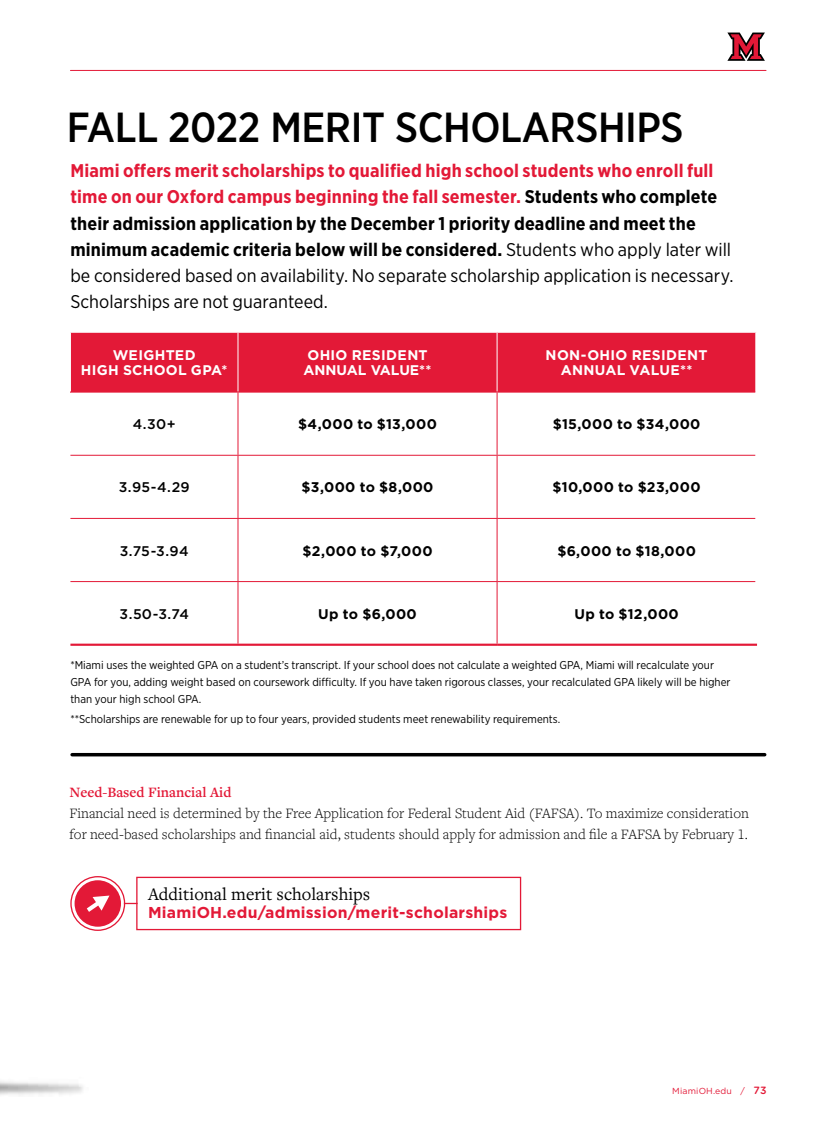
<style>
.page{position:relative;width:819px;height:1134px;background:#fff}
.page>*{position:absolute;margin:0;border:0;box-sizing:border-box;transform-origin:0 0}
.t1{font:500 42px "Gotham Narrow";letter-spacing:-.01em;color:#000}
.t2{font:18.38px/26.2px "Gotham Narrow";letter-spacing:.005em;color:#000}
.t3{font:18.38px "Freight Text Pro";color:#000}
.t4{font:700 15.75px "Gotham";letter-spacing:.015em;color:#e31937}
.t5{font:300 14.88px/21px "Freight Text Pro";color:#000}
.t6{font:600 14.88px "Freight Text Pro";color:#e31937}
.t7{font:700 14px "Gotham";letter-spacing:.025em;color:#000}
.t8{font:700 14px/15.8px "Gotham";letter-spacing:.02em;color:#fff;text-align:center}
.t9{font:500 14px "Gotham";letter-spacing:.02em;color:#000}
.t10{font:11.38px/16.6px "Gotham Narrow";color:#000}
.t11{font:8.75px "Gotham";letter-spacing:.02em;color:#e31937}
.s1{font-weight:700;color:#e31937}
.s2{font-weight:700}
.s3{font-family:"Gotham Rounded";font-weight:500;font-size:10.5px}
</style>
<div class="page">
<hr style="left:70px;top:70px;width:696px;height:1px;background:#e31937">
<hr style="left:72px;top:753px;width:693px;height:3px;background:#000">
<div style="left:131px;top:333px;width:624px;height:59px;background:#e31937"></div>
<svg style="left:131px;top:393px;width:624px;height:251px"></svg>
<hr style="left:238px;top:333px;width:1px;height:59px;background:#fff">
<hr style="left:497px;top:333px;width:1px;height:59px;background:#fff">
<hr style="left:70px;top:392px;width:168px;height:1px;background:#e31937">
<hr style="left:238px;top:392px;width:259px;height:1px;background:#e31937">
<hr style="left:238px;top:393px;width:1px;height:62px;background:#e31937">
<hr style="left:497px;top:392px;width:258px;height:1px;background:#e31937">
<hr style="left:497px;top:393px;width:1px;height:62px;background:#e31937">
<hr style="left:70px;top:455px;width:168px;height:1px;background:#e31937">
<hr style="left:238px;top:455px;width:259px;height:1px;background:#e31937">
<hr style="left:238px;top:456px;width:1px;height:62px;background:#e31937">
<hr style="left:497px;top:455px;width:258px;height:1px;background:#e31937">
<hr style="left:497px;top:456px;width:1px;height:62px;background:#e31937">
<hr style="left:70px;top:518px;width:168px;height:1px;background:#e31937">
<hr style="left:238px;top:518px;width:259px;height:1px;background:#e31937">
<hr style="left:238px;top:519px;width:1px;height:62px;background:#e31937">
<hr style="left:497px;top:518px;width:258px;height:1px;background:#e31937">
<hr style="left:497px;top:519px;width:1px;height:62px;background:#e31937">
<hr style="left:70px;top:581px;width:168px;height:1px;background:#e31937">
<hr style="left:238px;top:581px;width:259px;height:1px;background:#e31937">
<hr style="left:238px;top:582px;width:1px;height:62px;background:#e31937">
<hr style="left:497px;top:581px;width:258px;height:1px;background:#e31937">
<hr style="left:497px;top:582px;width:1px;height:62px;background:#e31937">
<hr style="left:70px;top:644px;width:168px;height:2px;background:#e31937">
<hr style="left:238px;top:644px;width:259px;height:2px;background:#e31937">
<hr style="left:497px;top:644px;width:260px;height:2px;background:#e31937">
<img style="left:0;top:69px;width:131px;height:1026px">
<svg style="left:727px;top:32px;width:38px;height:29px"></svg>
<div style="left:136px;top:877px;width:385px;height:53px;border:1px solid #e31937"></div>
<svg style="left:125px;top:903px;width:13px;height:1px"></svg>
<div style="left:70px;top:876px;width:55px;height:55px;border:1px solid #e31937;border-radius:50%"></div>
<div style="left:75px;top:880px;width:46px;height:47px;background:#e31937;border-radius:50%"></div>
<svg style="left:87px;top:896px;width:22px;height:16px"></svg>
<h3 class="t1" style="left:67px;top:101px;width:618px">FALL 2022 MERIT SCHOLARSHIPS</h3>
<p class="t2" style="left:70px;top:157px;width:665px"><span class="s1">Miami offers merit scholarships to qualified high school students who enroll full time on our Oxford campus beginning the fall semester.</span> <span class="s2">Students who complete their admission application by the December 1 priority deadline and meet the minimum academic criteria below will be considered.</span> Students who apply later will be considered based on availability. No separate scholarship application is necessary.<br>Scholarships are not guaranteed.</p>
<p class="t8" style="left:81px;top:347px;width:148px">WEIGHTED<br>HIGH SCHOOL GPA*</p>
<p class="t8" style="left:303px;top:347px;width:130px;text-align:left">OHIO RESIDENT<br>ANNUAL VALUE**</p>
<p class="t8" style="left:546px;top:347px;width:163px">NON-OHIO RESIDENT<br>ANNUAL VALUE**</p>
<p class="t9" style="left:133px;top:415px;width:44px">4.30+</p>
<p class="t7" style="left:298px;top:415px;width:140px">$4,000 to $13,000</p>
<p class="t7" style="left:553px;top:415px;width:149px">$15,000 to $34,000</p>
<p class="t9" style="left:119px;top:478px;width:73px">3.95-4.29</p>
<p class="t7" style="left:302px;top:478px;width:133px">$3,000 to $8,000</p>
<p class="t7" style="left:553px;top:478px;width:149px">$10,000 to $23,000</p>
<p class="t9" style="left:120px;top:541px;width:71px">3.75-3.94</p>
<p class="t7" style="left:303px;top:541px;width:132px">$2,000 to $7,000</p>
<p class="t7" style="left:557px;top:541px;width:140px">$6,000 to $18,000</p>
<p class="t9" style="left:120px;top:605px;width:71px">3.50-3.74</p>
<p class="t7" style="left:318px;top:605px;width:100px">Up to $6,000</p>
<p class="t7" style="left:574px;top:605px;width:106px">Up to $12,000</p>
<p class="t10" style="left:70px;top:657px;width:662px">*Miami uses the weighted GPA on a student’s transcript. If your school does not calculate a weighted GPA, Miami will recalculate your<br>GPA for you, adding weight based on coursework difficulty. If you have taken rigorous classes, your recalculated GPA likely will be higher than your high school GPA.</p>
<p class="t10" style="left:70px;top:710px;width:491px">**Scholarships are renewable for up to four years, provided students meet renewability requirements.</p>
<h4 class="t6" style="left:70px;top:782px;width:163px">Need-Based Financial Aid</h4>
<p class="t5" style="left:70px;top:802px;width:681px">Financial need is determined by the Free Application for Federal Student Aid (FAFSA). To maximize consideration for need-based scholarships and financial aid, students should apply for admission and file a FAFSA by February 1.</p>
<p class="t3" style="left:148px;top:882px;width:224px">Additional merit scholarships</p>
<p class="t4" style="left:148px;top:902px;width:361px">MiamiOH.edu/admission/merit-scholarships</p>
<p class="t11" style="left:672px;top:1085px;width:96px">MiamiOH.edu / <span class="s3">73</span></p>
</div>
